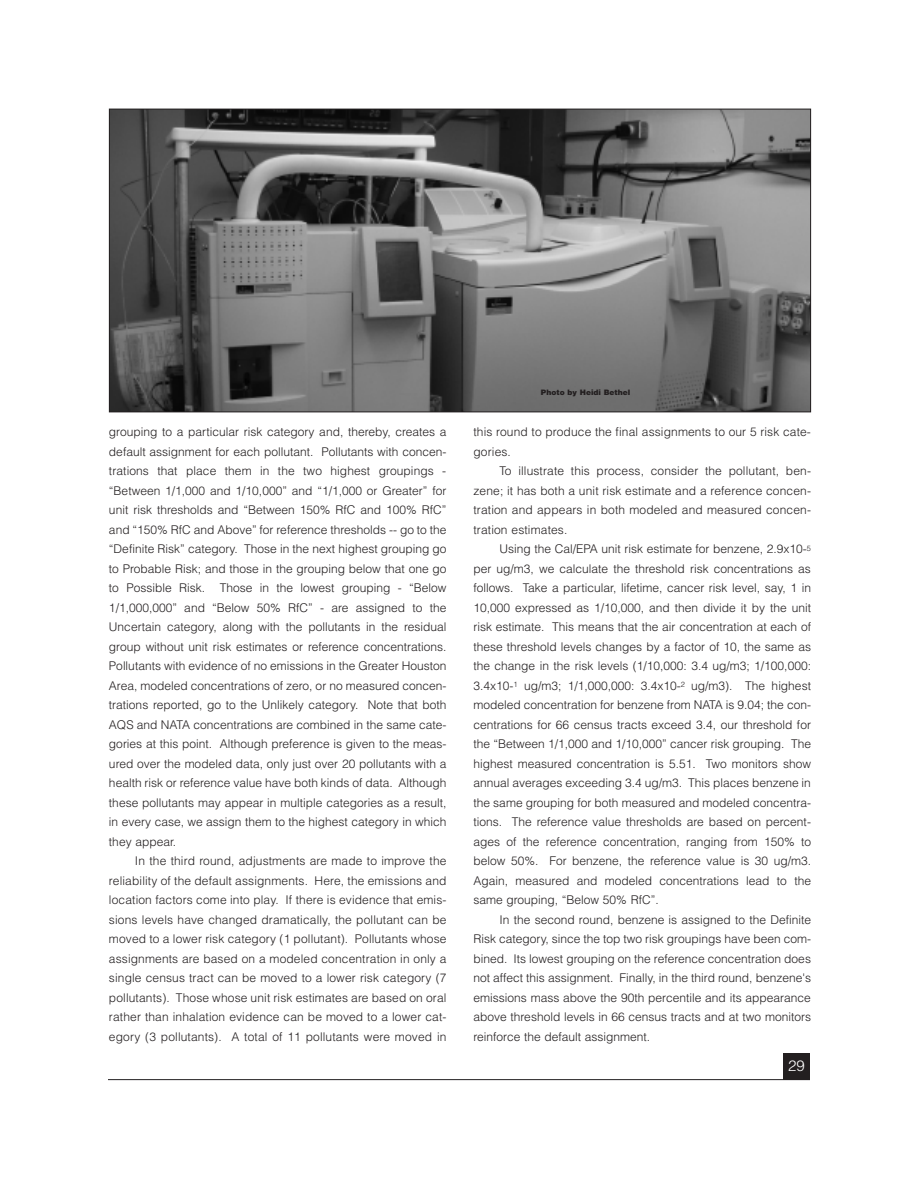
<style>
.page{position:relative;width:918px;height:1188px;background:#fff}
.page>*{position:absolute;margin:0;border:0;box-sizing:border-box;transform-origin:0 0}
.t1{font:300 15px "Helvetica";color:#fff}
.t2{font:300 12px/19.5px "Helvetica";color:#231f20;text-align:justify}
.t3{font:900 7.5px "Helvetica";color:#231f20}
</style>
<div class="page">
<hr style="left:108px;top:1079px;width:702px;height:1px;background:#231f20">
<div style="left:783px;top:1053px;width:27px;height:27px;background:#231f20"></div>
<img style="left:111px;top:111px;width:698px;height:299px">
<p class="t2" style="left:109px;top:422px;width:339px">grouping to a particular risk category and, thereby, creates a default assignment for each pollutant. Pollutants with concen&shy;trations that place them in the two highest groupings - “Between 1/1,000 and 1/10,000” and “1/1,000 or Greater” for unit risk thresholds and “Between 150% RfC and 100% RfC” and “150% RfC and Above” for reference thresholds -- go to the “Definite Risk” category. Those in the next highest grouping go to Probable Risk; and those in the grouping below that one go to Possible Risk. Those in the lowest grouping - “Below 1/1,000,000” and “Below 50% RfC” - are assigned to the Uncertain category, along with the pollutants in the residual group without unit risk estimates or reference concentrations.<br>Pollutants with evidence of no emissions in the Greater Houston Area, modeled concentrations of zero, or no measured concen&shy;trations reported, go to the Unlikely category. Note that both AQS and NATA concentrations are combined in the same cate&shy;gories at this point. Although preference is given to the meas&shy;ured over the modeled data, only just over 20 pollutants with a health risk or reference value have both kinds of data. Although these pollutants may appear in multiple categories as a result, in every case, we assign them to the highest category in which they appear.</p>
<p class="t2" style="left:109px;top:851px;width:339px;text-indent:26px">In the third round, adjustments are made to improve the reliability of the default assignments. Here, the emissions and location factors come into play. If there is evidence that emis&shy;sions levels have changed dramatically, the pollutant can be moved to a lower risk category (1 pollutant). Pollutants whose assignments are based on a modeled concentration in only a single census tract can be moved to a lower risk category (7 pollutants). Those whose unit risk estimates are based on oral rather than inhalation evidence can be moved to a lower cat&shy;egory (3 pollutants). A total of 11 pollutants were moved in</p>
<p class="t3" style="left:541px;top:388px;width:91px">Photo by Heidi Bethel</p>
<p class="t2" style="left:473px;top:422px;width:339px">this round to produce the final assignments to our 5 risk cate&shy;gories.</p>
<p class="t2" style="left:473px;top:461px;width:339px;text-indent:26px">To illustrate this process, consider the pollutant, ben&shy;zene; it has both a unit risk estimate and a reference concen&shy;tration and appears in both modeled and measured concen&shy;tration estimates.</p>
<p class="t2" style="left:473px;top:539px;width:339px;text-indent:26px">Using the Cal/EPA unit risk estimate for benzene, 2.9x10-<sup>5 </sup>per ug/m3, we calculate the threshold risk concentrations as follows. Take a particular, lifetime, cancer risk level, say, 1 in 10,000 expressed as 1/10,000, and then divide it by the unit risk estimate. This means that the air concentration at each of these threshold levels changes by a factor of 10, the same as the change in the risk levels (1/10,000: 3.4 ug/m3; 1/100,000:<br>3.4x10-<sup>1</sup> ug/m3; 1/1,000,000: 3.4x10-<sup>2</sup> ug/m3). The highest modeled concentration for benzene from NATA is 9.04; the con&shy;centrations for 66 census tracts exceed 3.4, our threshold for the “Between 1/1,000 and 1/10,000” cancer risk grouping. The highest measured concentration is 5.51. Two monitors show annual averages exceeding 3.4 ug/m3. This places benzene in the same grouping for both measured and modeled concentra&shy;tions. The reference value thresholds are based on percent&shy;ages of the reference concentration, ranging from 150% to below 50%. For benzene, the reference value is 30 ug/m3.<br>Again, measured and modeled concentrations lead to the same grouping, “Below 50% RfC”.</p>
<p class="t2" style="left:473px;top:910px;width:339px;text-indent:26px">In the second round, benzene is assigned to the Definite Risk category, since the top two risk groupings have been com&shy;bined. Its lowest grouping on the reference concentration does not affect this assignment. Finally, in the third round, benzene's emissions mass above the 90th percentile and its appearance above threshold levels in 66 census tracts and at two monitors reinforce the default assignment.</p>
<p class="t1" style="left:788px;top:1057px;width:18px">29</p>
</div>
